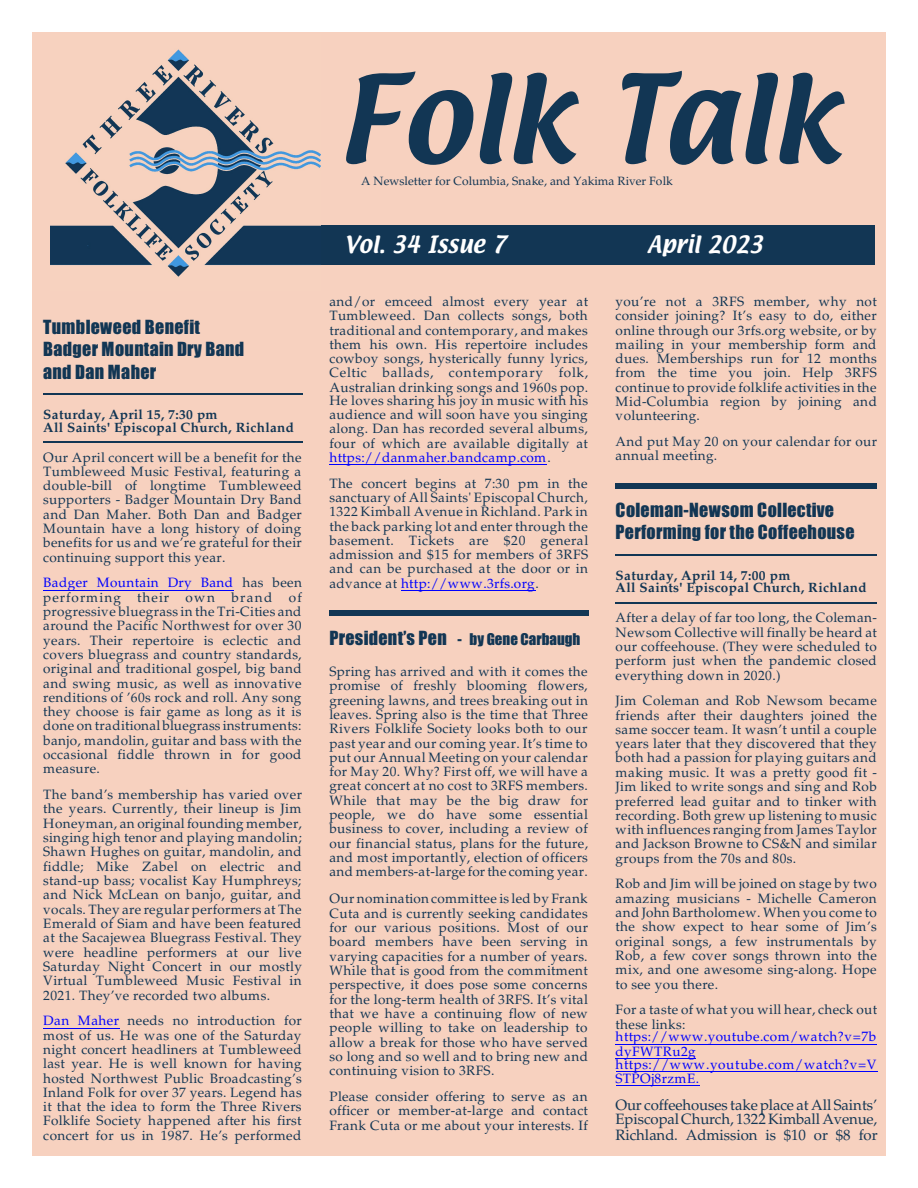
<style>
.page{position:relative;width:918px;height:1188px;background:#fff}
.page>*{position:absolute;margin:0;border:0;box-sizing:border-box;transform-origin:0 0}
.t1{font:108px "Textile";color:#123654}
.t2{font:21px "Textile";color:#fff}
.t3{font:18px/22.5px "Impact";letter-spacing:.02em;color:#123654}
.t4{font:15px/15px "Palatino";letter-spacing:-.005em;color:#123654;text-align:justify}
.t5{font:15px "Impact";color:#123654}
.t6{font:13.5px/14.2px "Palatino";letter-spacing:.03em;color:#123654;text-align:justify}
.t7{font:700 13.5px "Palatino";letter-spacing:.03em;color:#123654}
.t8{font:13.5px/14.4px "Palatino";letter-spacing:.035em;color:#00f}
.t9{font:12px "Palatino";color:#123654}
.s1{color:#00f}
.s2{font-size:18px}
</style>
<div class="page">
<div style="left:32px;top:32px;width:854px;height:1124px;background:#f7d1bf"></div>
<div style="left:313px;top:226px;width:562px;height:38px;background:#123654"></div>
<hr style="left:43px;top:590px;width:191px;height:1px;background:#00f">
<hr style="left:43px;top:1028px;width:76px;height:1px;background:#00f">
<hr style="left:329px;top:464px;width:218px;height:1px;background:#00f">
<hr style="left:401px;top:590px;width:135px;height:1px;background:#00f">
<hr style="left:616px;top:1044px;width:261px;height:1px;background:#00f">
<hr style="left:616px;top:1058px;width:80px;height:1px;background:#00f">
<hr style="left:616px;top:1071px;width:262px;height:1px;background:#00f">
<hr style="left:616px;top:1085px;width:83px;height:1px;background:#00f">
<hr style="left:43px;top:393px;width:259px;height:2px;background:#123654">
<hr style="left:43px;top:441px;width:259px;height:2px;background:#123654">
<div style="left:329px;top:611px;width:259px;height:5px;background:#123654"></div>
<div style="left:616px;top:483px;width:261px;height:6px;background:#123654"></div>
<hr style="left:616px;top:554px;width:261px;height:2px;background:#123654">
<hr style="left:616px;top:602px;width:261px;height:2px;background:#123654">
<img style="left:51px;top:49px;width:270px;height:228px">
<p class="t3" style="left:43px;top:316px;width:158px">Tumbleweed Benefit</p>
<p class="t3" style="left:43px;top:339px;width:203px">Badger Mountain Dry Band</p>
<p class="t3" style="left:43px;top:361px;width:115px">and Dan Maher</p>
<p class="t7" style="left:43px;top:409px;width:176px">Saturday, April 15, 7:30 pm</p>
<p class="t7" style="left:43px;top:422px;width:252px">All Saints' Episcopal Church, Richland</p>
<p class="t6" style="left:43px;top:451px;width:260px">Our April concert will be a benefit for the Tumbleweed Music Festival, featuring a double-bill of longtime Tumbleweed supporters - Badger Mountain Dry Band and Dan Maher. Both Dan and Badger Mountain have a long history of doing benefits for us and we’re grateful for their continuing support this year.</p>
<p class="t6" style="left:43px;top:577px;width:260px"><span class="s1">Badger Mountain Dry Band</span> has been performing their own brand of progressive bluegrass in the Tri-Cities and around the Pacific Northwest for over 30 years. Their repertoire is eclectic and covers bluegrass and country standards, original and traditional gospel, big band and swing music, as well as innovative renditions of ’60s rock and roll. Any song they choose is fair game as long as it is done on traditional bluegrass instruments: banjo, mandolin, guitar and bass with the occasional fiddle thrown in for good measure.</p>
<p class="t6" style="left:43px;top:789px;width:260px">The band’s membership has varied over the years. Currently, their lineup is Jim Honeyman, an originalfounding member, singing high tenor and playing mandolin; Shawn Hughes on guitar, mandolin, and fiddle; Mike Zabel on electric and stand-up bass; vocalist Kay Humphreys; and Nick McLean on banjo, guitar, and vocals. They are regular performers at The Emerald of Siam and have been featured at the Sacajewea Bluegrass Festival. They were headline performers at our live Saturday Night Concert in our mostly Virtual Tumbleweed Music Festival in 2021. They’ve recorded two albums.</p>
<p class="t6" style="left:43px;top:1015px;width:260px"><span class="s1">Dan Maher</span> needs no introduction for most of us. He was one of the Saturday night concert headliners at Tumbleweed last year. He is well known for having hosted Northwest Public Broadcasting’s Inland Folk for over 37 years. Legend has it that the idea to form the Three Rivers Folklife Society happened after his first concert for us in 1987. He’s performed</p>
<p class="t1" style="left:337px;top:55px;width:503px">Folk Talk</p>
<p class="t9" style="left:361px;top:176px;width:313px">A Newsletter for Columbia, Snake, and Yakima River Folk</p>
<p class="t2" style="left:345px;top:232px;width:163px">Vol. 34 Issue 7</p>
<p class="t2" style="left:648px;top:232px;width:117px">April 2023</p>
<p class="t6" style="left:329px;top:296px;width:260px">and/or emceed almost every year at Tumbleweed. Dan collects songs, both traditional and contemporary, and makes them his own. His repertoire includes cowboy songs, hysterically funny lyrics, Celtic ballads, contemporary folk, Australian drinking songs and 1960s pop.</p>
<p class="t6" style="left:329px;top:395px;width:260px">He loves sharing his joy in music with his audience and will soon have you singing along. Dan has recorded several albums, four of which are available digitally at <span class="s1">https://danmaher.bandcamp.com</span>.</p>
<p class="t6" style="left:329px;top:477px;width:260px">The concert begins at 7:30 pm in the sanctuary of All Saints' Episcopal Church, 1322 Kimball Avenue in Richland. Park in the back parking lot and enter through the basement. Tickets are $20 general admission and $15 for members of 3RFS and can be purchased at the door or in advance at <span class="s1">http://www.3rfs.org</span>.</p>
<p class="t5" style="left:329px;top:634px;width:253px"><span class="s2">President’s Pen</span> - by Gene Carbaugh</p>
<p class="t6" style="left:329px;top:666px;width:260px">Spring has arrived and with it comes the promise of freshly blooming flowers, greening lawns, and trees breaking out in leaves. Spring also is the time that Three Rivers Folklife Society looks both to our past year and our coming year. It’s time to put our Annual Meeting on your calendar for May 20. Why? First off, we will have a great concert at no cost to 3RFS members.<br>While that may be the big draw for people, we do have some essential business to cover, including a review of our financial status, plans for the future, and most importantly, election of officers and members-at-large forthe coming year.</p>
<p class="t6" style="left:329px;top:893px;width:260px">Our nomination committee is led by Frank Cuta and is currently seeking candidates for our various positions. Most of our board members have been serving in varying capacities for a number of years.<br>While that is good from the commitment perspective, it does pose some concerns for the long-term health of 3RFS. It’s vital that we have a continuing flow of new people willing to take on leadership to allow a break for those who have served so long and so well and to bring new and continuing vision to 3RFS.</p>
<p class="t6" style="left:329px;top:1091px;width:260px">Please consider offering to serve as an officer or member-at-large and contact Frank Cuta or me about your interests. If</p>
<p class="t6" style="left:616px;top:296px;width:263px">you’re not a 3RFS member, why not consider joining? It’s easy to do, either online through our 3rfs.org website, or by mailing in your membership form and dues. Memberships run for 12 months from the time you join. Help 3RFS continue to provide folklife activities in the Mid-Columbia region by joining and volunteering.</p>
<p class="t6" style="left:616px;top:436px;width:263px">And put May 20 on your calendar for our annual meeting.</p>
<p class="t3" style="left:616px;top:499px;width:241px">Coleman-Newsom Collective<br>Performing for the Coffeehouse</p>
<p class="t7" style="left:616px;top:570px;width:176px">Saturday, April 14, 7:00 pm</p>
<p class="t7" style="left:616px;top:583px;width:253px">All Saints' Episcopal Church, Richland</p>
<p class="t6" style="left:616px;top:612px;width:263px">After a delay of far too long, the Coleman-Newsom Collective will finally be heard at our coffeehouse. (They were scheduled to perform just when the pandemic closed everything down in 2020.)</p>
<p class="t6" style="left:616px;top:695px;width:263px">Jim Coleman and Rob Newsom became friends after their daughters joined the same soccer team. It wasn’t until a couple years later that they discovered that they both had a passion for playing guitars and making music. It was a pretty good fit - Jim liked to write songs and sing and Rob preferred lead guitar and to tinker with recording. Both grew up listening to music with influences ranging from James Taylor and Jackson Browne to CS&amp;N and similar groups from the 70s and 80s.</p>
<p class="t6" style="left:616px;top:878px;width:263px">Rob and Jim will be joined on stage by two amazing musicians - Michelle Cameron and John Bartholomew. When you come to the show expect to hear some of Jim’s original songs, a few instrumentals by Rob, a few cover songs thrown into the mix, and one awesome sing-along. Hope to see you there.</p>
<p class="t6" style="left:616px;top:1004px;width:263px">For a taste of what you will hear, check out these links:</p>
<p class="t8" style="left:616px;top:1031px;width:262px">https://www.youtube.com/watch?v=7b dyFWTRu2g</p>
<p class="t8" style="left:616px;top:1058px;width:263px">https://www.youtube.com/watch?v=V<br>STPOj8rzmE.</p>
<p class="t4" style="left:616px;top:1099px;width:264px">Our coffeehouses takeplace at All Saints’ Episcopal Church, 1322 KimballAvenue, Richland. Admission is $10 or $8 for</p>
</div>
